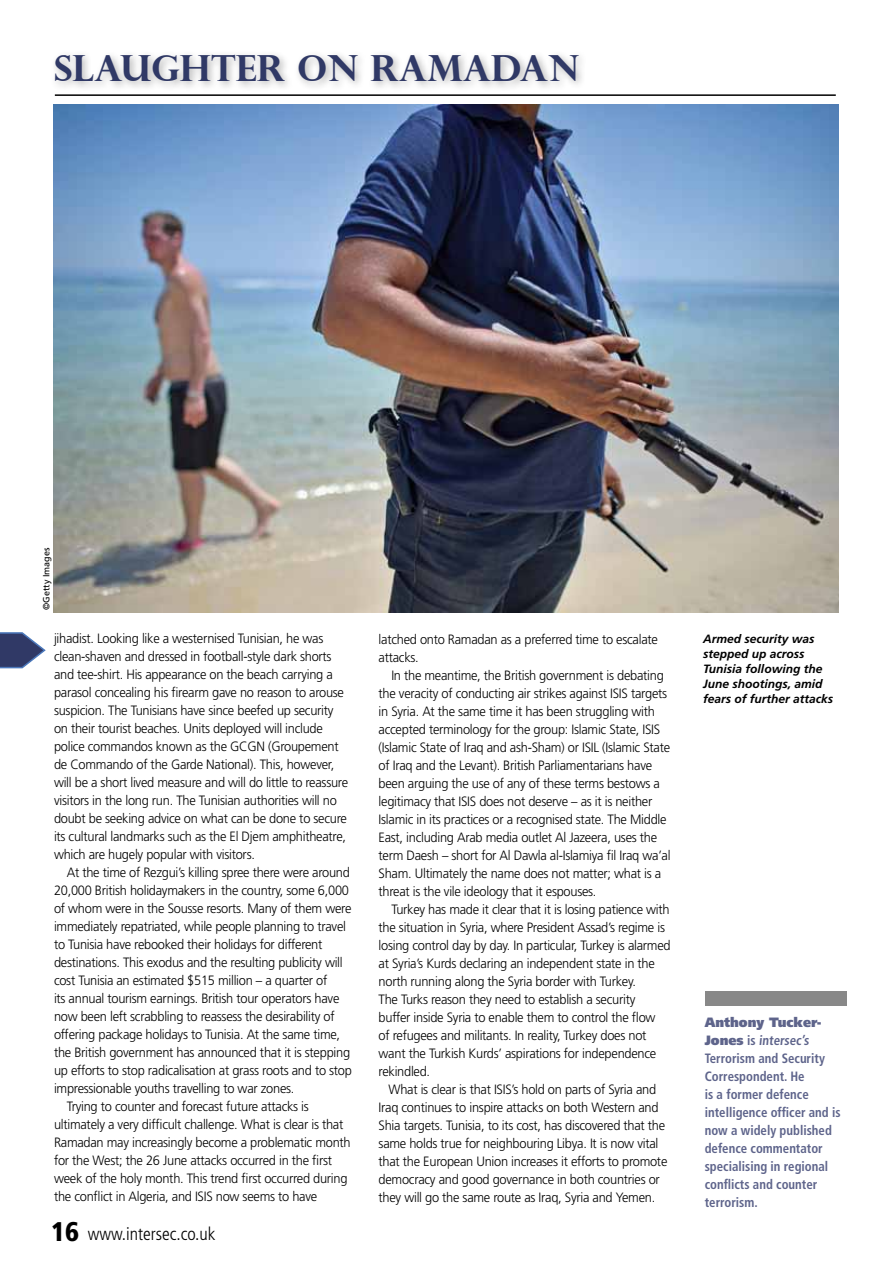
<style>
.page{position:relative;width:893px;height:1263px;background:#fff}
.page>*{position:absolute;margin:0;border:0;box-sizing:border-box;transform-origin:0 0}
.t1{font:700 36px "Perpetua Titling";color:#303966}
.t2{font:300 condensed 18px "Frutiger";color:#000}
.t3{font:300 13.5px/18px "Frutiger";letter-spacing:-.02em;color:#000;scale:.95 1}
.t4{font:700 condensed 13.5px/18px "Frutiger";color:#5e648b;scale:.95 1}
.t5{font:italic 700 12px/15px "Frutiger";color:#000}
.t6{font:9px "Frutiger";color:#000}
.s1{font-weight:900;font-size:27px}
.s2{font-weight:900;font-stretch:normal}
</style>
<div class="page">
<svg style="left:0;top:632px;width:46px;height:37px"></svg>
<div style="left:50px;top:50px;width:539px;height:42px;background:#000;opacity:.3"></div>
<hr style="left:55px;top:94px;width:781px;height:2px;background:#000">
<div style="left:705px;top:991px;width:141px;height:15px;background:#888"></div>
<img style="left:53px;top:105px;width:786px;height:507px">
<h1 class="t1" style="left:54px;top:54px;width:527px">SLAUGHTER ON RAMADAN</h1>
<p class="t6" style="left:41px;top:610px;width:64px;rotate:-90deg">©Getty Images</p>
<p class="t3" style="left:54px;top:629px;width:311px">jihadist. Looking like a westernised Tunisian, he was clean-shaven and dressed in football-style dark shorts and tee-shirt. His appearance on the beach carrying a parasol concealing his firearm gave no reason to arouse suspicion. The Tunisians have since beefed up security on their tourist beaches. Units deployed will include police commandos known as the GCGN (Groupement de Commando of the Garde National). This, however, will be a short lived measure and will do little to reassure visitors in the long run. The Tunisian authorities will no doubt be seeking advice on what can be done to secure its cultural landmarks such as the El Djem amphitheatre, which are hugely popular with visitors.</p>
<p class="t3" style="left:67px;top:863px;width:299px">At the time of Rezgui’s killing spree there were around</p>
<p class="t3" style="left:54px;top:881px;width:312px">20,000 British holidaymakers in the country, some 6,000</p>
<p class="t3" style="left:54px;top:899px;width:315px">of whom were in the Sousse resorts. Many of them were</p>
<p class="t3" style="left:54px;top:917px;width:309px">immediately repatriated, while people planning to travel</p>
<p class="t3" style="left:54px;top:935px;width:284px">to Tunisia have rebooked their holidays for different</p>
<p class="t3" style="left:54px;top:953px;width:305px">destinations. This exodus and the resulting publicity will</p>
<p class="t3" style="left:54px;top:971px;width:289px">cost Tunisia an estimated $515 million – a quarter of</p>
<p class="t3" style="left:54px;top:989px;width:302px">its annual tourism earnings. British tour operators have</p>
<p class="t3" style="left:54px;top:1007px;width:297px">now been left scrabbling to reassess the desirability of</p>
<p class="t3" style="left:54px;top:1025px;width:303px">offering package holidays to Tunisia. At the same time,</p>
<p class="t3" style="left:54px;top:1043px;width:313px">the British government has announced that it is stepping</p>
<p class="t3" style="left:54px;top:1061px;width:315px">up efforts to stop radicalisation at grass roots and to stop</p>
<p class="t3" style="left:54px;top:1079px;width:255px">impressionable youths travelling to war zones.</p>
<p class="t3" style="left:67px;top:1097px;width:256px">Trying to counter and forecast future attacks is</p>
<p class="t3" style="left:54px;top:1115px;width:306px">ultimately a very difficult challenge. What is clear is that</p>
<p class="t3" style="left:54px;top:1133px;width:314px">Ramadan may increasingly become a problematic month</p>
<p class="t3" style="left:54px;top:1151px;width:294px">for the West; the 26 June attacks occurred in the first</p>
<p class="t3" style="left:54px;top:1169px;width:311px">week of the holy month. This trend first occurred during</p>
<p class="t3" style="left:54px;top:1187px;width:279px">the conflict in Algeria, and ISIS now seems to have</p>
<h2 class="t2" style="left:51px;top:1223px;width:166px"><span class="s1">16</span> www.intersec.co.uk</h2>
<p class="t3" style="left:379px;top:630px;width:296px">latched onto Ramadan as a preferred time to escalate attacks.</p>
<p class="t3" style="left:379px;top:666px;width:309px;text-indent:13px">In the meantime, the British government is debating the veracity of conducting air strikes against ISIS targets in Syria. At the same time it has been struggling with accepted terminology for the group: Islamic State, ISIS (Islamic State of Iraq and ash-Sham) or ISIL (Islamic State of Iraq and the Levant). British Parliamentarians have been arguing the use of any of these terms bestows a legitimacy that ISIS does not deserve – as it is neither Islamic in its practices or a recognised state. The Middle East, including Arab media outlet Al Jazeera, uses the term Daesh – short for Al Dawla al-Islamiya fil Iraq wa’al Sham. Ultimately the name does not matter; what is a threat is the vile ideology that it espouses.</p>
<p class="t3" style="left:379px;top:900px;width:309px;text-indent:13px">Turkey has made it clear that it is losing patience with the situation in Syria, where President Assad’s regime is losing control day by day. In particular, Turkey is alarmed at Syria’s Kurds declaring an independent state in the north running along the Syria border with Turkey.<br>The Turks reason they need to establish a security buffer inside Syria to enable them to control the flow<br>of refugees and militants. In reality, Turkey does not want the Turkish Kurds’ aspirations for independence rekindled.</p>
<p class="t3" style="left:379px;top:1080px;width:305px;text-indent:10px">What is clear is that ISIS’s hold on parts of Syria and Iraq continues to inspire attacks on both Western and Shia targets. Tunisia, to its cost, has discovered that the same holds true for neighbouring Libya. It is now vital that the European Union increases it efforts to promote democracy and good governance in both countries or they will go the same route as Iraq, Syria and Yemen.</p>
<p class="t5" style="left:703px;top:631px;width:132px">Armed security was stepped up across<br>Tunisia following the<br>June shootings, amid fears of further attacks</p>
<p class="t4" style="left:705px;top:1013px;width:144px"><span class="s2">Anthony Tucker-<br>Jones</span> is intersec’s<br>Terrorism and Security<br>Correspondent. He<br>is a former defence intelligence officer and is now a widely published defence commentator specialising in regional conflicts and counter terrorism.</p>
</div>
